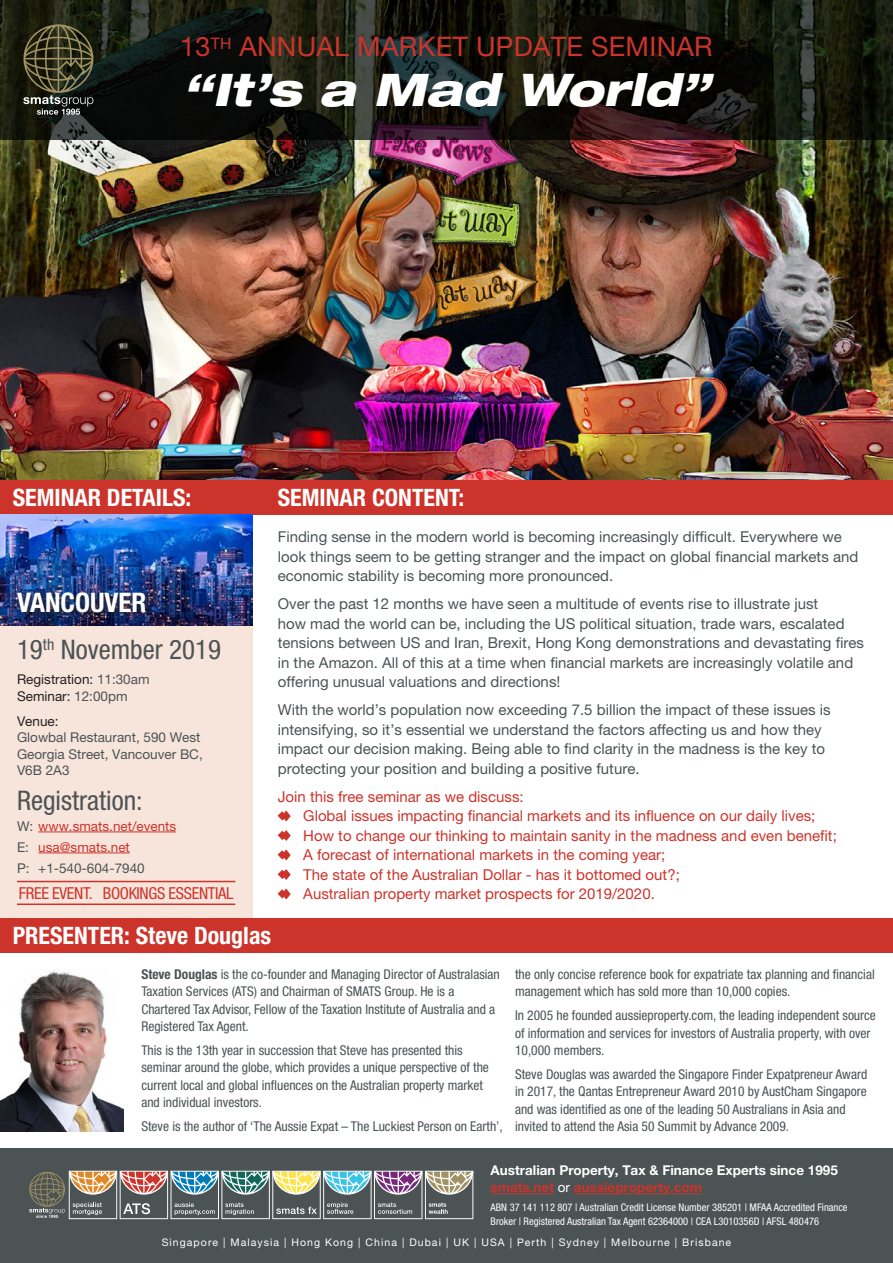
<style>
.page{position:relative;width:893px;height:1263px;background:#fff}
.page>*{position:absolute;margin:0;border:0;box-sizing:border-box;transform-origin:0 0}
.t1{font:italic 800 expanded 45px "Helvetica Neue LT Pro";color:#fff}
.t2{font:27px "Helvetica Neue LT Pro";letter-spacing:.01em;color:#cc342b}
.t3{font:condensed 27px "Helvetica Neue LT Pro";color:#4c5354}
.t4{font:700 condensed 27px "Helvetica Neue LT Pro";color:#fff}
.t5{font:700 condensed 24px "Helvetica Neue LT Pro";color:#fff}
.t6{font:condensed 16.5px "Helvetica Neue LT Pro";letter-spacing:-.02em;color:#cd342b}
.t7{font:15px/19.5px "Helvetica Neue LT Pro";color:#4c5354}
.t8{font:15px/19.5px "Helvetica Neue LT Pro";color:#cc342b}
.t9{font:condensed 13.5px/17.4px "Helvetica Neue LT Pro";color:#4c5354}
.t10{font:700 13.5px/17.5px "Helvetica Neue LT Pro";color:#fff}
.t11{font:13.5px/16.5px "Helvetica Neue LT Pro";color:#4c5354}
.t12{font:13.5px/21px "Helvetica Neue LT Pro";color:#cc342b}
.t13{font:13.5px/16.5px "Helvetica Neue LT Pro";color:#231f20}
.t14{font:condensed 10.5px/14px "Helvetica Neue LT Pro";color:#fff}
.t15{font:10.5px "Helvetica Neue LT Pro";letter-spacing:.1em;color:#fff}
.s1{color:#4c5354}
.s2{font-weight:700}
.s3{color:#cc342b}
.s4{font-weight:400}
</style>
<div class="page">
<div style="left:0;top:432px;width:252px;height:486px;background:#f7e5dc"></div>
<img style="left:0;top:139px;width:893px;height:341px">
<svg style="left:0;top:0;width:893px;height:139px;background:#171811"></svg>
<div style="left:0;top:1148px;width:893px;height:115px;background:#4c5354"></div>
<svg style="left:29px;top:1171px;width:444px;height:48px"></svg>
<hr style="left:491px;top:1193px;width:63px;height:1px;background:#cc342b">
<hr style="left:574px;top:1193px;width:128px;height:1px;background:#cc342b">
<svg style="left:278px;top:811px;width:13px;height:10px"></svg>
<svg style="left:278px;top:830px;width:13px;height:11px"></svg>
<svg style="left:278px;top:850px;width:13px;height:10px"></svg>
<svg style="left:278px;top:869px;width:13px;height:11px"></svg>
<svg style="left:278px;top:889px;width:13px;height:10px"></svg>
<img style="left:0;top:970px;width:123px;height:161px">
<div style="left:0;top:918px;width:893px;height:34px;background:#cc342b"></div>
<div style="left:0;top:480px;width:252px;height:34px;background:#cc342b"></div>
<div style="left:252px;top:480px;width:641px;height:34px;background:#cc342b"></div>
<svg style="left:23px;top:24px;width:70px;height:91px;background:#40402d"></svg>
<hr style="left:38px;top:831px;width:138px;height:1px;background:#cc342b">
<hr style="left:38px;top:852px;width:92px;height:1px;background:#cc342b">
<img style="left:0;top:514px;width:252px;height:111px">
<div style="left:16px;top:591px;width:137px;height:27px;background:#231f20;opacity:.75"></div>
<hr style="left:17px;top:881px;width:218px;height:1px;background:#cd342b">
<hr style="left:17px;top:903px;width:218px;height:2px;background:#cd342b">
<h2 class="t2" style="left:180px;top:30px;width:534px">13<sup>TH</sup> ANNUAL MARKET UPDATE SEMINAR</h2>
<h1 class="t1" style="left:182px;top:61px;width:529px">“It’s a Mad World”</h1>
<h3 class="t5" style="left:13px;top:483px;width:180px">SEMINAR DETAILS:</h3>
<h3 class="t5" style="left:278px;top:483px;width:188px">SEMINAR CONTENT:</h3>
<h2 class="t4" style="left:17px;top:586px;width:131px">VANCOUVER</h2>
<h2 class="t3" style="left:17px;top:634px;width:206px">19<sup>th</sup> November 2019</h2>
<p class="t13" style="left:17px;top:671px;width:134px">Registration: <span class="s1">11:30am<br></span>Seminar: <span class="s1">12:00pm</span></p>
<p class="t13" style="left:17px;top:713px;width:43px">Venue:</p>
<p class="t11" style="left:17px;top:729px;width:187px">Glowbal Restaurant, 590 West<br>Georgia Street, Vancouver BC,<br>V6B 2A3</p>
<h2 class="t3" style="left:17px;top:784px;width:127px">Registration:</h2>
<p class="t12" style="left:17px;top:815px;width:161px"><span class="s1">W:</span> www.smats.net/events<br><span class="s1">E:</span> usa@smats.net<br><span class="s1">P: +1-540-604-7940</span></p>
<p class="t6" style="left:19px;top:884px;width:216px">FREE EVENT. BOOKINGS ESSENTIAL</p>
<p class="t7" style="left:278px;top:527px;width:582px">Finding sense in the modern world is becoming increasingly difficult. Everywhere we look things seem to be getting stranger and the impact on global financial markets and economic stability is becoming more pronounced.</p>
<p class="t7" style="left:278px;top:594px;width:588px">Over the past 12 months we have seen a multitude of events rise to illustrate just<br>how mad the world can be, including the US political situation, trade wars, escalated tensions between US and Iran, Brexit, Hong Kong demonstrations and devastating fires in the Amazon. All of this at a time when financial markets are increasingly volatile and offering unusual valuations and directions!</p>
<p class="t7" style="left:278px;top:700px;width:554px">With the world’s population now exceeding 7.5 billion the impact of these issues is intensifying, so it’s essential we understand the factors affecting us and how they impact our decision making. Being able to find clarity in the madness is the key to protecting your position and building a positive future.</p>
<p class="t8" style="left:303px;top:786px;width:535px;text-indent:-26px">Join this free seminar as we discuss:<br>Global issues impacting financial markets and its influence on our daily lives; How to change our thinking to maintain sanity in the madness and even benefit; A forecast of international markets in the coming year;<br>The state of the Australian Dollar - has it bottomed out?;<br>Australian property market prospects for 2019/2020.</p>
<h3 class="t5" style="left:13px;top:921px;width:260px">PRESENTER: Steve Douglas</h3>
<p class="t9" style="left:141px;top:965px;width:360px"><span class="s2">Steve Douglas</span> is the co-founder and Managing Director of Australasian Taxation Services (ATS) and Chairman of SMATS Group. He is a Chartered Tax Advisor, Fellow of the Taxation Institute of Australia and a Registered Tax Agent.</p>
<p class="t9" style="left:141px;top:1041px;width:349px">This is the 13th year in succession that Steve has presented this seminar around the globe, which provides a unique perspective of the current local and global influences on the Australian property market and individual investors.</p>
<p class="t9" style="left:141px;top:1117px;width:363px">Steve is the author of ‘The Aussie Expat – The Luckiest Person on Earth’,</p>
<p class="t9" style="left:515px;top:965px;width:361px">the only concise reference book for expatriate tax planning and financial management which has sold more than 10,000 copies.</p>
<p class="t9" style="left:515px;top:1006px;width:362px">In 2005 he founded aussieproperty.com, the leading independent source of information and services for investors of Australia property, with over<br>10,000 members.</p>
<p class="t9" style="left:515px;top:1065px;width:354px">Steve Douglas was awarded the Singapore Finder Expatpreneur Award in 2017, the Qantas Entrepreneur Award 2010 by AustCham Singapore and was identified as one of the leading 50 Australians in Asia and invited to attend the Asia 50 Summit by Advance 2009.</p>
<p class="t10" style="left:491px;top:1161px;width:349px">Australian Property, Tax &amp; Finance Experts since 1995 <span class="s3">smats.net</span> <span class="s4">or</span> <span class="s3">aussieproperty.com</span></p>
<p class="t14" style="left:491px;top:1200px;width:358px">ABN 37 141 112 807 | Australian Credit License Number 385201 | MFAA Accredited Finance<br>Broker | Registered Australian Tax Agent 62364000 | CEA L3010356D | AFSL 480476</p>
<p class="t15" style="left:162px;top:1236px;width:571px">Singapore | Malaysia | Hong Kong | China | Dubai | UK | USA | Perth | Sydney | Melbourne | Brisbane</p>
</div>
